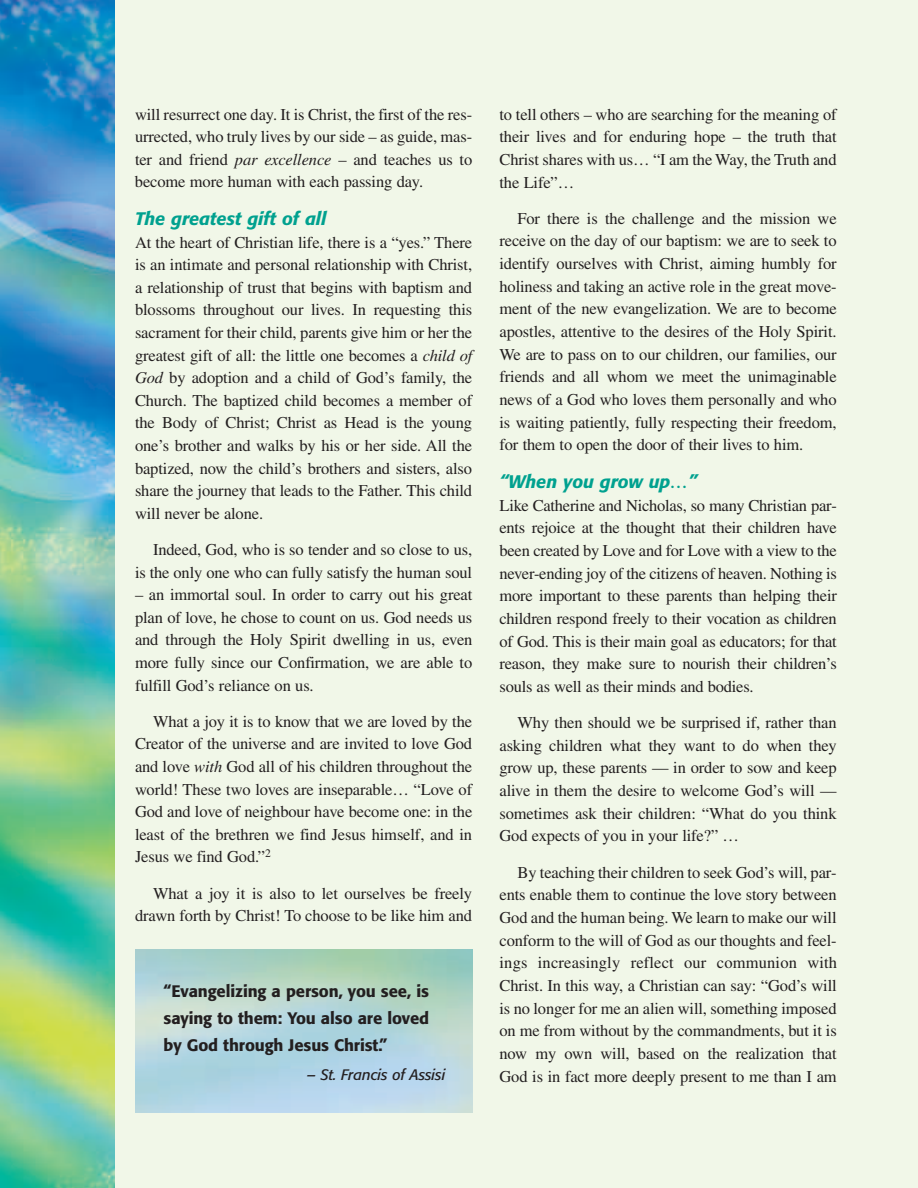
<style>
.page{position:relative;width:918px;height:1188px;background:#f1f7e8}
.page>*{position:absolute;margin:0;border:0;box-sizing:border-box;transform-origin:0 0}
.t1{font:italic 500 18px "Formata";color:#00a18f}
.t2{font:16.5px/22.6px "Times";letter-spacing:-.01em;color:#231f20;text-align:justify}
.t3{font:500 16.5px/27px "Formata";letter-spacing:-.005em;color:#231f20;text-align:justify}
.t4{font:italic 15px "Formata";letter-spacing:-.005em;color:#231f20}
.s1{font-style:italic}
</style>
<div class="page">
<img style="left:135px;top:949px;width:337px;height:164px">
<img style="left:0;top:0;width:115px;height:1188px">
<p class="t2" style="left:135px;top:104px;width:339px">will resurrect one day. It is Christ, the first of the res&shy;urrected, who truly lives by our side – as guide, mas&shy;ter and friend <span class="s1">par excellence</span> – and teaches us to become more human with each passing day.</p>
<p class="t1" style="left:135px;top:211px;width:193px">The greatest gift of all</p>
<p class="t2" style="left:135px;top:232px;width:339px">At the heart of Christian life, there is a “yes.” There is an intimate and personal relationship with Christ, a relationship of trust that begins with baptism and blossoms throughout our lives. In requesting this sacrament for their child, parents give him or her the greatest gift of all: the little one becomes a <span class="s1">child of God</span> by adoption and a child of God’s family, the Church. The baptized child becomes a member of the Body of Christ; Christ as Head is the young one’s brother and walks by his or her side. All the baptized, now the child’s brothers and sisters, also share the journey that leads to the Father. This child will never be alone.</p>
<p class="t2" style="left:135px;top:540px;width:339px;text-align:right">Indeed, God, who is so tender and so close to us,<br>is the only one who can fully satisfy the human soul</p>
<p class="t2" style="left:135px;top:585px;width:339px">– an immortal soul. In order to carry out his great plan of love, he chose to count on us. God needs us and through the Holy Spirit dwelling in us, even more fully since our Confirmation, we are able to fulfill God’s reliance on us.</p>
<p class="t2" style="left:135px;top:712px;width:339px;text-indent:18px">What a joy it is to know that we are loved by the Creator of the universe and are invited to love God and love <span class="s1">with</span> God all of his children throughout the world! These two loves are inseparable… “Love of God and love of neighbour have become one: in the least of the brethren we find Jesus himself, and in Jesus we find God.”<sup>2</sup></p>
<p class="t2" style="left:135px;top:883px;width:339px;text-align:right">What a joy it is also to let ourselves be freely drawn forth by Christ! To choose to be like him and</p>
<p class="t3" style="left:164px;top:979px;width:267px">“Evangelizing a person, you see, is saying to them: You also are loved by God through Jesus Christ.”</p>
<p class="t4" style="left:307px;top:1068px;width:140px">– St. Francis of Assisi</p>
<p class="t2" style="left:500px;top:104px;width:339px">to tell others – who are searching for the meaning of their lives and for enduring hope – the truth that Christ shares with us… “I am the Way, the Truth and the Life”…</p>
<p class="t2" style="left:500px;top:209px;width:339px;text-indent:18px">For there is the challenge and the mission we receive on the day of our baptism: we are to seek to identify ourselves with Christ, aiming humbly for holiness and taking an active role in the great move&shy;ment of the new evangelization. We are to become apostles, attentive to the desires of the Holy Spirit.<br>We are to pass on to our children, our families, our friends and all whom we meet the unimaginable news of a God who loves them personally and who is waiting patiently, fully respecting their freedom, for them to open the door of their lives to him.</p>
<p class="t1" style="left:500px;top:474px;width:199px">“When you grow up…”</p>
<p class="t2" style="left:500px;top:495px;width:339px">Like Catherine and Nicholas, so many Christian par&shy;ents rejoice at the thought that their children have been created by Love and for Love with a view to the never-ending joy of the citizens of heaven. Nothing is more important to these parents than helping their children respond freely to their vocation as children of God. This is their main goal as educators; for that reason, they make sure to nourish their children’s souls as well as their minds and bodies.</p>
<p class="t2" style="left:500px;top:713px;width:339px;text-indent:18px">Why then should we be surprised if, rather than asking children what they want to do when they grow up, these parents — in order to sow and keep alive in them the desire to welcome God’s will — sometimes ask their children: “What do you think God expects of you in your life?” …</p>
<p class="t2" style="left:500px;top:862px;width:339px;text-indent:18px">By teaching their children to seek God’s will, par&shy;ents enable them to continue the love story between God and the human being. We learn to make our will conform to the will of God as our thoughts and feel&shy;ings increasingly reflect our communion with Christ. In this way, a Christian can say: “God’s will is no longer for me an alien will, something imposed on me from without by the commandments, but it is now my own will, based on the realization that God is in fact more deeply present to me than I am</p>
</div>
